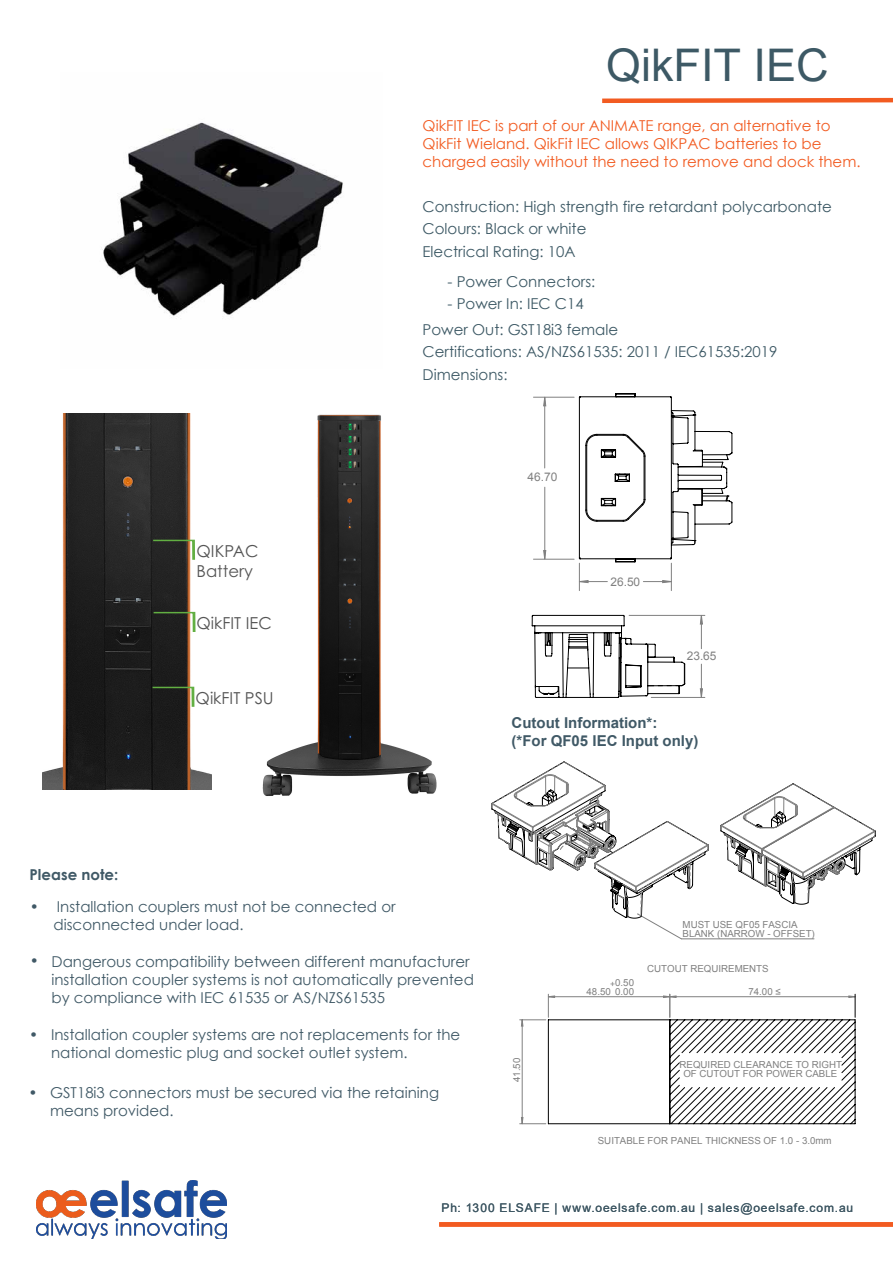
<style>
.page{position:relative;width:893px;height:1263px;background:#fff}
.page>*{position:absolute;margin:0;border:0;box-sizing:border-box;transform-origin:0 0}
.t1{font:45px "Arial";color:#3d5965}
.t2{font:16.5px/19.8px "Century Gothic Pro";color:#555}
.t3{font:15px/18px "Century Gothic";color:#405966}
.t4{font:15px/22.4px "Century Gothic";color:#3d5965}
.t5{font:15px/18px "Century Gothic";color:#f25b21}
.t6{font:700 15px/18px "Arial";color:#405966}
.t7{font:700 15px "Century Gothic";color:#405966}
.t8{font:12px "Arial";letter-spacing:.075em;color:#3f5864}
.t9{font:11.85px "Arial";color:#808080}
.t10{font:9.75px/8.7px "Arial";color:#808080}
.s1{font-style:inherit}
</style>
<div class="page">
<img style="left:262px;top:414px;width:175px;height:382px">
<img style="left:43px;top:413px;width:168px;height:377px">
<img style="left:102px;top:122px;width:241px;height:196px">
<hr style="left:533px;top:397px;width:41px;height:1px;background:#808080">
<hr style="left:533px;top:559px;width:41px;height:1px;background:#808080">
<svg style="left:543px;top:396px;width:3px;height:164px"></svg>
<svg style="left:579px;top:393px;width:153px;height:198px"></svg>
<hr style="left:544px;top:487px;width:1px;height:71px;background:#808080">
<hr style="left:651px;top:697px;width:54px;height:1px;background:#808080">
<hr style="left:629px;top:615px;width:76px;height:1px;background:#808080">
<svg style="left:700px;top:615px;width:3px;height:82px"></svg>
<svg style="left:532px;top:615px;width:153px;height:83px"></svg>
<hr style="left:701px;top:615px;width:1px;height:34px;background:#808080">
<hr style="left:681px;top:938px;width:133px;height:1px;background:#808080">
<svg style="left:491px;top:761px;width:218px;height:178px"></svg>
<svg style="left:720px;top:783px;width:156px;height:122px"></svg>
<svg style="left:520px;top:994px;width:336px;height:130px"></svg>
<svg style="left:602px;top:97px;width:291px;height:6px"></svg>
<img style="left:37px;top:1180px;width:190px;height:58px">
<svg style="left:150px;top:539px;width:46px;height:22px"></svg>
<div style="left:439px;top:1222px;width:454px;height:5px;background:#f25b21"></div>
<svg style="left:150px;top:686px;width:46px;height:22px"></svg>
<svg style="left:151px;top:611px;width:46px;height:22px"></svg>
<h1 class="t1" style="left:606px;top:34px;width:224px"><span class="s1">Q</span>ikFIT IEC</h1>
<p class="t5" style="left:423px;top:116px;width:439px">QikFIT IEC is part of our ANIMATE range, an alternative to<br>QikFit Wieland. QikFit IEC allows QIKPAC batteries to be charged easily without the need to remove and dock them.</p>
<p class="t4" style="left:423px;top:195px;width:411px">Construction: High strength fire retardant polycarbonate<br>Colours: Black or white<br>Electrical Rating: 10A</p>
<p class="t4" style="left:448px;top:270px;width:149px">- Power Connectors:</p>
<p class="t4" style="left:423px;top:291px;width:197px;line-height:25.5px;text-indent:25px">- Power In: IEC C14<br>Power Out: GST18i3 female</p>
<p class="t4" style="left:423px;top:340px;width:356px">Certifications: AS/NZS61535: 2011 / IEC61535:2019<br>Dimensions:</p>
<p class="t2" style="left:197px;top:541px;width:64px">QIKPAC<br>Battery</p>
<p class="t2" style="left:197px;top:613px;width:77px">QikFIT IEC</p>
<p class="t2" style="left:196px;top:687px;width:80px">QikFIT PSU</p>
<p class="t9" style="left:528px;top:469px;width:31px">46.70</p>
<p class="t9" style="left:610px;top:574px;width:31px">26.50</p>
<p class="t9" style="left:687px;top:648px;width:31px">23.65</p>
<p class="t6" style="left:512px;top:714px;width:188px">Cutout Information*:<br>(*For QF05 IEC Input only)</p>
<p class="t7" style="left:30px;top:864px;width:90px">Please note:</p>
<p class="t3" style="left:54px;top:898px;width:344px;text-indent:-24px">• Installation couplers must not be connected or disconnected under load.</p>
<p class="t3" style="left:52px;top:952px;width:424px;text-indent:-22px">• Dangerous compatibility between different manufacturer installation coupler systems is not automatically prevented by compliance with IEC 61535 or AS/NZS61535</p>
<p class="t3" style="left:51px;top:1026px;width:411px;text-indent:-22px">• Installation coupler systems are not replacements for the national domestic plug and socket outlet system.</p>
<p class="t3" style="left:50px;top:1083px;width:391px;text-indent:-22px">• GST18i3 connectors must be secured via the retaining means provided.</p>
<p class="t10" style="left:513px;top:1082px;width:26px;rotate:-90deg">41.50</p>
<p class="t10" style="left:683px;top:920px;width:134px">MUST USE QF05 FASCIA<br>BLANK (NARROW - OFFSET)</p>
<p class="t10" style="left:610px;top:978px;width:25px"><sub>+</sub>0.50</p>
<p class="t10" style="left:587px;top:987px;width:49px">48.50 0.00</p>
<p class="t10" style="left:647px;top:965px;width:123px">CUTOUT REQUIREMENTS</p>
<p class="t10" style="left:748px;top:987px;width:34px">74.00 ≤</p>
<p class="t10" style="left:680px;top:1060px;width:164px;text-align:center">REQUIRED CLEARANCE TO RIGHT<br>OF CUTOUT FOR POWER CABLE</p>
<p class="t10" style="left:598px;top:1136px;width:235px">SUITABLE FOR PANEL THICKNESS OF 1.0 - 3.0mm</p>
<p class="t8" style="left:442px;top:1199px;width:413px">Ph: 1300 ELSAFE | www.oeelsafe.com.au | sales@oeelsafe.com.au</p>
</div>
